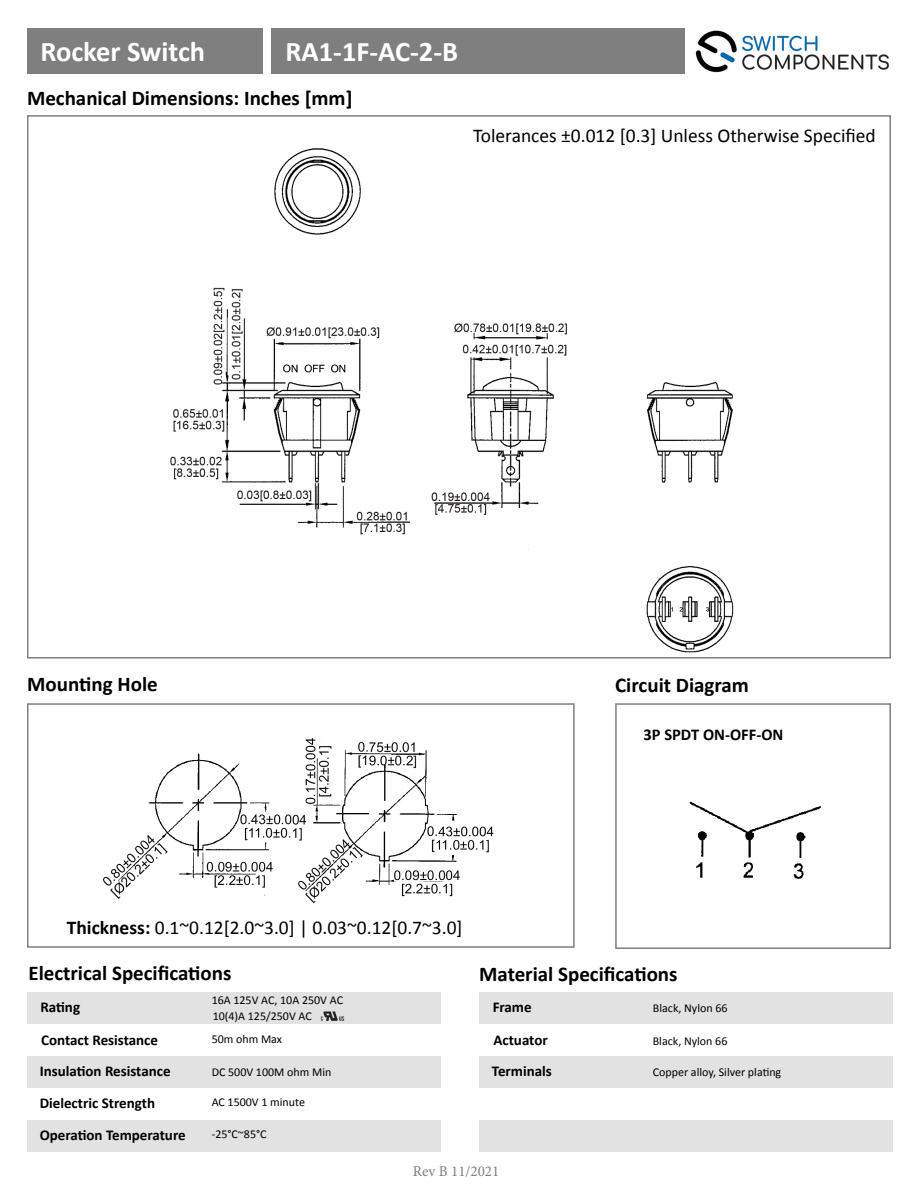
<style>
.page{position:relative;width:918px;height:1188px;background:#fff}
.page>*{position:absolute;margin:0;border:0;box-sizing:border-box;transform-origin:0 0}
.t1{font:700 28.5px "Calibri";color:#fff}
.t2{font:700 21px "Calibri";color:#000}
.t3{font:19.5px "Calibri";color:#000}
.t4{font:700 16.5px "Calibri";color:#000}
.t5{font:700 15px "Calibri";color:#000}
.t6{font:15px "Minion Pro";color:#7f7f7f}
.t7{font:12px/16px "Calibri";color:#000}
.s1{font-weight:700}
</style>
<div class="page">
<img style="left:695px;top:30px;width:194px;height:43px">
<div style="left:27px;top:29px;width:236px;height:45px;background:#7f7f7f"></div>
<div style="left:27px;top:703px;width:548px;height:245px;border:2px solid #7f7f7f"></div>
<div style="left:615px;top:703px;width:276px;height:246px;border:2px solid #7f7f7f"></div>
<div style="left:271px;top:28px;width:414px;height:46px;background:#7f7f7f"></div>
<div style="left:27px;top:992px;width:414px;height:31px;background:#e2e2e2"></div>
<div style="left:479px;top:992px;width:414px;height:31px;background:#e2e2e2"></div>
<div style="left:27px;top:1056px;width:414px;height:32px;background:#e2e2e2"></div>
<div style="left:479px;top:1056px;width:414px;height:32px;background:#e2e2e2"></div>
<div style="left:27px;top:1120px;width:414px;height:32px;background:#e2e2e2"></div>
<div style="left:479px;top:1120px;width:414px;height:32px;background:#e2e2e2"></div>
<img style="left:103px;top:738px;width:391px;height:166px">
<img style="left:689px;top:801px;width:132px;height:79px">
<img style="left:170px;top:148px;width:564px;height:505px">
<img style="left:319px;top:1011px;width:25px;height:13px">
<p class="t1" style="left:40px;top:31px;width:166px">Rocker Switch</p>
<p class="t1" style="left:286px;top:31px;width:174px">RA1-1F-AC-2-B</p>
<p class="t2" style="left:27px;top:83px;width:327px">Mechanical Dimensions: Inches [mm]</p>
<p class="t3" style="left:473px;top:123px;width:404px">Tolerances ±0.012 [0.3] Unless Otherwise Specified</p>
<p class="t2" style="left:27px;top:669px;width:132px">Mounting Hole</p>
<p class="t2" style="left:615px;top:671px;width:135px">Circuit Diagram</p>
<p class="t4" style="left:644px;top:722px;width:141px">3P SPDT ON-OFF-ON</p>
<p class="t3" style="left:67px;top:915px;width:397px"><span class="s1">Thickness:</span> 0.1~0.12[2.0~3.0] | 0.03~0.12[0.7~3.0]</p>
<p class="t2" style="left:28px;top:958px;width:205px">Electrical Specifications</p>
<p class="t2" style="left:479px;top:959px;width:200px">Material Specifications</p>
<p class="t7" style="left:212px;top:991px;width:133px">16A 125V AC, 10A 250V AC<br>10(4)A 125/250V AC</p>
<p class="t5" style="left:40px;top:996px;width:41px">Rating</p>
<p class="t5" style="left:493px;top:996px;width:41px">Frame</p>
<p class="t5" style="left:41px;top:1029px;width:118px">Contact Resistance</p>
<p class="t7" style="left:212px;top:1031px;width:72px">50m ohm Max</p>
<p class="t5" style="left:493px;top:1029px;width:56px">Actuator</p>
<p class="t7" style="left:653px;top:1032px;width:76px">Black, Nylon 66</p>
<p class="t7" style="left:653px;top:999px;width:76px">Black, Nylon 66</p>
<p class="t5" style="left:40px;top:1061px;width:132px">Insulation Resistance</p>
<p class="t5" style="left:492px;top:1061px;width:62px">Terminals</p>
<p class="t5" style="left:40px;top:1093px;width:117px">Dielectric Strength</p>
<p class="t5" style="left:40px;top:1125px;width:148px">Operation Temperature</p>
<p class="t7" style="left:212px;top:1063px;width:121px">DC 500V 100M ohm Min</p>
<p class="t7" style="left:653px;top:1063px;width:130px">Copper alloy, Silver plating</p>
<p class="t7" style="left:212px;top:1094px;width:95px">AC 1500V 1 minute</p>
<p class="t7" style="left:212px;top:1126px;width:56px">-25°C~85°C</p>
<p class="t6" style="left:413px;top:1162px;width:88px">Rev B 11/2021</p>
</div>
